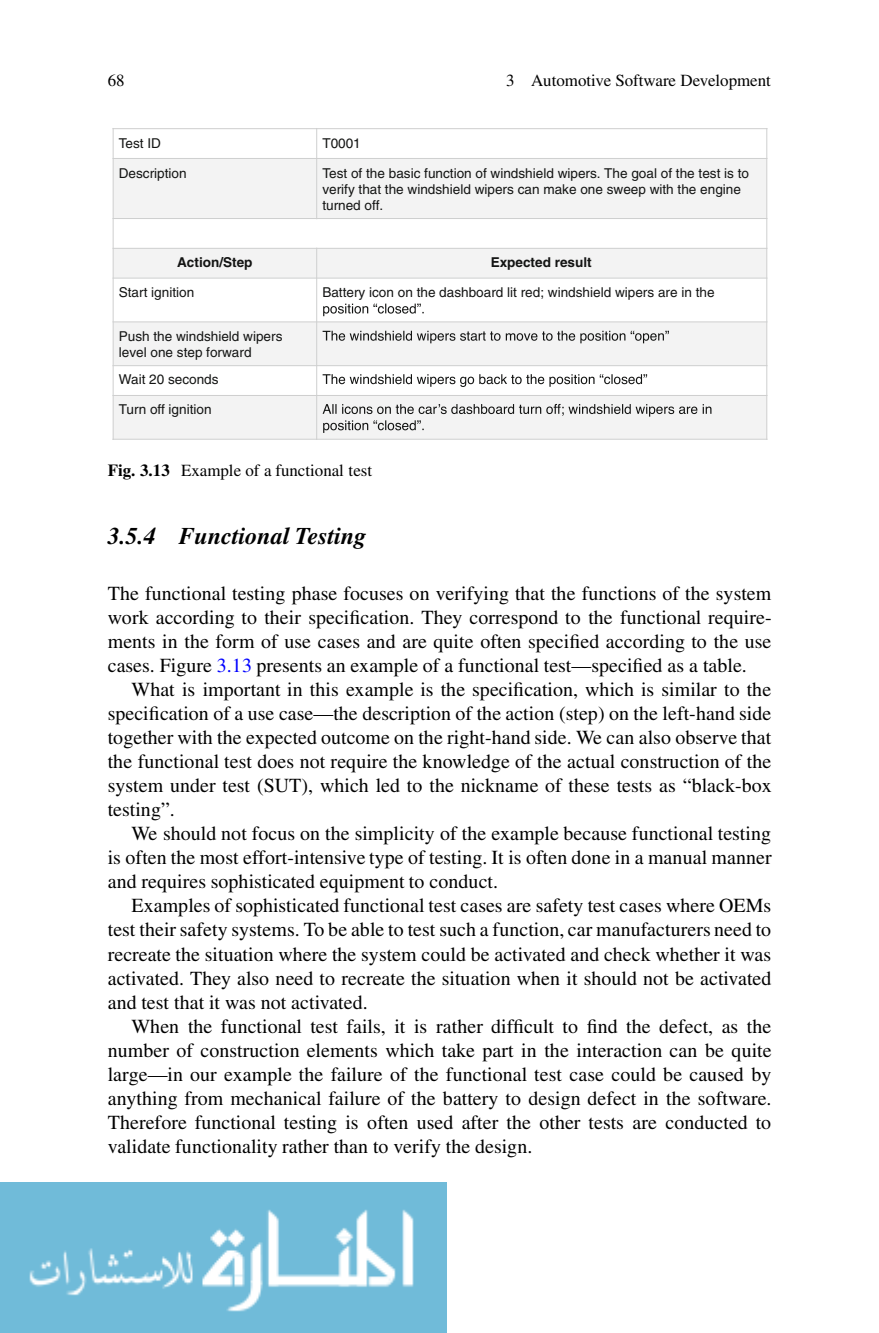
<style>
.page{position:relative;width:879px;height:1333px;background:#fff}
.page>*{position:absolute;margin:0;border:0;box-sizing:border-box;transform-origin:0 0}
.t1{font:italic 700 24px "Tldbbw Yfdfyq Times";color:#000}
.t2{font:20px/24px "Xsfvfw Nvdhvl Times";color:#000;text-align:justify}
.t3{font:17px "Xsfvfw Nvdhvl Times";letter-spacing:-.005em;color:#000}
.t4{font:13.6px/16.2px "Lsdtxf Vwlpym Helvetica";color:#131413}
.t5{font:700 13.6px "Mvwjmg Dcqxgv Helvetica";color:#131413}
.s1{font-family:"Kdvfpw Qhgtty Arial"}
.s2{font-family:"Kfvwfw Rxcymg Times";font-weight:700}
.s3{color:#00f}
</style>
<div class="page">
<img style="left:0;top:1182px;width:446px;height:150px">
<div style="left:113px;top:158px;width:654px;height:60px;background:#f3f3f3"></div>
<div style="left:113px;top:248px;width:654px;height:30px;background:#f3f3f3"></div>
<div style="left:113px;top:322px;width:654px;height:43px;background:#f3f3f3"></div>
<div style="left:113px;top:395px;width:654px;height:44px;background:#f3f3f3"></div>
<svg style="left:323px;top:303px;width:101px;height:13px"></svg>
<svg style="left:323px;top:331px;width:346px;height:12px"></svg>
<svg style="left:323px;top:374px;width:324px;height:13px"></svg>
<svg style="left:322px;top:404px;width:389px;height:29px"></svg>
<hr style="left:316px;top:128px;width:1px;height:91px;background:#cecfcf">
<hr style="left:316px;top:248px;width:1px;height:192px;background:#cecfcf">
<hr style="left:112px;top:158px;width:655px;height:1px;background:#cecfcf">
<hr style="left:112px;top:218px;width:655px;height:1px;background:#cecfcf">
<hr style="left:112px;top:248px;width:655px;height:1px;background:#cecfcf">
<hr style="left:112px;top:278px;width:655px;height:1px;background:#cecfcf">
<hr style="left:112px;top:321px;width:655px;height:1px;background:#cecfcf">
<hr style="left:112px;top:365px;width:655px;height:1px;background:#cecfcf">
<hr style="left:112px;top:395px;width:655px;height:1px;background:#cecfcf">
<hr style="left:113px;top:128px;width:1px;height:312px;background:#cecfcf">
<hr style="left:766px;top:128px;width:1px;height:312px;background:#cecfcf">
<hr style="left:112px;top:128px;width:655px;height:1px;background:#cecfcf">
<hr style="left:112px;top:439px;width:655px;height:1px;background:#cecfcf">
<p class="t3" style="left:108px;top:74px;width:18px">68</p>
<p class="t3" style="left:506px;top:74px;width:266px">3 Automotive Software Development</p>
<p class="t4" style="left:119px;top:136px;width:44px">Test ID</p>
<p class="t4" style="left:322px;top:136px;width:40px">T0001</p>
<p class="t4" style="left:119px;top:166px;width:69px">Description</p>
<p class="t4" style="left:322px;top:166px;width:428px">Test of the basic function of windshield wipers. The goal of the test is to verify that the windshield wipers can make one sweep with the engine turned off.</p>
<p class="t5" style="left:177px;top:254px;width:77px">Action/Step</p>
<p class="t5" style="left:491px;top:254px;width:103px">Expected result</p>
<p class="t4" style="left:119px;top:285px;width:77px">Start ignition</p>
<p class="t4" style="left:322px;top:286px;width:394px">Battery icon on the dashboard li<span class="s1">t</span> red; windshield wipers are in the</p>
<p class="t4" style="left:119px;top:329px;width:165px">Push the windshield wipers level one step forward</p>
<p class="t4" style="left:119px;top:365px;width:101px;line-height:29.8px">Wait 20 seconds<br>Turn off ignition</p>
<p class="t3" style="left:108px;top:464px;width:266px"><span class="s2">Fig. 3.13</span> Example of a functional test</p>
<p class="t1" style="left:108px;top:527px;width:260px">3.5.4 Functional Testing</p>
<p class="t2" style="left:108px;top:583px;width:665px">The functional testing phase focuses on verifying that the functions of the system work according to their specification. They correspond to the functional require&shy;ments in the form of use cases and are quite often specified according to the use cases. Figure <span class="s3">3.13</span> presents an example of a functional test—specified as a table.</p>
<p class="t2" style="left:108px;top:679px;width:665px;text-indent:24px">What is important in this example is the specification, which is similar to the specification of a use case—the description of the action (step) on the left-hand side together with the expected outcome on the right-hand side. We can also observe that the functional test does not require the knowledge of the actual construction of the system under test (SUT), which led to the nickname of these tests as “black-box testing”.</p>
<p class="t2" style="left:108px;top:823px;width:665px;text-indent:24px">We should not focus on the simplicity of the example because functional testing is often the most effort-intensive type of testing. It is often done in a manual manner and requires sophisticated equipment to conduct.</p>
<p class="t2" style="left:108px;top:895px;width:665px;text-indent:24px">Examples of sophisticated functional test cases are safety test cases where OEMs test their safety systems. To be able to test such a function, car manufacturers need to recreate the situation where the system could be activated and check whether it was activated. They also need to recreate the situation when it should not be activated and test that it was not activated.</p>
<p class="t2" style="left:108px;top:1015px;width:665px;text-indent:24px">When the functional test fails, it is rather difficult to find the defect, as the number of construction elements which take part in the interaction can be quite large—in our example the failure of the functional test case could be caused by anything from mechanical failure of the battery to design defect in the software.<br>Therefore functional testing is often used after the other tests are conducted to validate functionality rather than to verify the design.</p>
</div>
